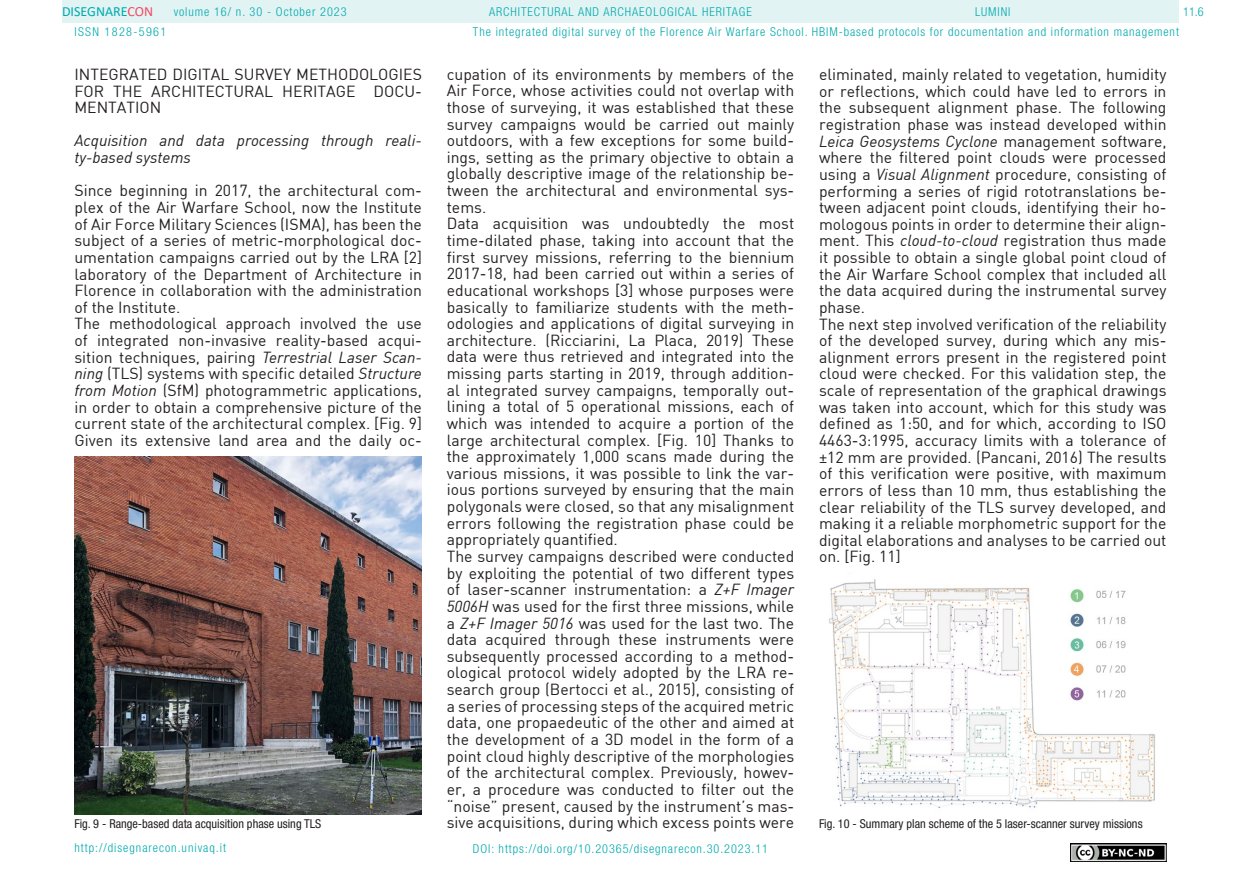
<style>
.page{position:relative;width:1241px;height:893px;background:#fff}
.page>*{position:absolute;margin:0;border:0;box-sizing:border-box;transform-origin:0 0}
.t1{font:15.75px/16.6px "DIN";color:#231f20}
.t2{font:italic 15.75px/16.6px "DIN";color:#231f20}
.t3{font:14px "Calibri";color:#00aaad}
.t4{font:300 condensed 12.25px "Helvetica Neue LT Std";letter-spacing:.075em;color:#00aaad}
.t5{font:condensed 12.25px "Helvetica Neue LT Std";color:#231f20}
.t6{font:300 condensed 12.25px "Helvetica Neue LT Std";letter-spacing:.11em;color:#00aaad}
.s1{color:#f24862}
.s2{font-style:italic}
</style>
<div class="page">
<div style="left:62px;top:0;width:1116px;height:23px;background:#e2f3f4"></div>
<img style="left:1070px;top:843px;width:96px;height:18px">
<img style="left:74px;top:456px;width:348px;height:358px">
<img style="left:829px;top:579px;width:327px;height:229px">
<p class="t3" style="left:62px;top:2px;width:93px">DISEGNARE<span class="s1">CON</span></p>
<p class="t4" style="left:974px;top:5px;width:37px">LUMINI</p>
<p class="t4" style="left:174px;top:5px;width:174px">volume 16/ n. 30 - October 2023</p>
<p class="t4" style="left:489px;top:5px;width:264px">ARCHITECTURAL AND ARCHAEOLOGICAL HERITAGE</p>
<p class="t4" style="left:1182px;top:5px;width:22px">11.6</p>
<p class="t6" style="left:74px;top:24px;width:93px">ISSN 1828-5961</p>
<p class="t4" style="left:473px;top:25px;width:707px">The integrated digital survey of the Florence Air Warfare School. HBIM-based protocols for documentation and information management</p>
<p class="t1" style="left:446px;top:65px;width:349px">cupation of its environments by members of the Air Force, whose activities could not overlap with those of surveying, it was established that these survey campaigns would be carried out mainly outdoors, with a few exceptions for some build&shy;ings, setting as the primary objective to obtain a globally descriptive image of the relationship be&shy;tween the architectural and environmental sys&shy;tems.<br>Data acquisition was undoubtedly the most time-dilated phase, taking into account that the first survey missions, referring to the biennium 2017-18, had been carried out within a series of educational workshops [3] whose purposes were basically to familiarize students with the meth&shy;odologies and applications of digital surveying in architecture. (Ricciarini, La Placa, 2019) These data were thus retrieved and integrated into the missing parts starting in 2019, through addition&shy;al integrated survey campaigns, temporally out&shy;lining a total of 5 operational missions, each of which was intended to acquire a portion of the large architectural complex. [Fig. 10] Thanks to the approximately 1,000 scans made during the various missions, it was possible to link the var&shy;ious portions surveyed by ensuring that the main polygonals were closed, so that any misalignment errors following the registration phase could be appropriately quantified.<br>The survey campaigns described were conducted by exploiting the potential of two different types of laser-scanner instrumentation: a <span class="s2">Z+F Imager 5006H</span> was used for the first three missions, while a <span class="s2">Z+F Imager 5016</span> was used for the last two. The data acquired through these instruments were subsequently processed according to a method&shy;ological protocol widely adopted by the LRA re&shy;search group (Bertocci et al., 2015), consisting of a series of processing steps of the acquired metric data, one propaedeutic of the other and aimed at the development of a 3D model in the form of a point cloud highly descriptive of the morphologies of the architectural complex. Previously, howev&shy;er, a procedure was conducted to filter out the “noise” present, caused by the instrument’s mas&shy;sive acquisitions, during which excess points were</p>
<p class="t1" style="left:74px;top:66px;width:349px;text-align:justify">INTEGRATED DIGITAL SURVEY METHODOLOGIES FOR THE ARCHITECTURAL HERITAGE DOCU-MENTATION</p>
<p class="t2" style="left:74px;top:132px;width:349px">Acquisition and data processing through reali&shy;ty-based systems</p>
<p class="t1" style="left:74px;top:182px;width:349px">Since beginning in 2017, the architectural com&shy;plex of the Air Warfare School, now the Institute of Air Force Military Sciences (ISMA), has been the subject of a series of metric-morphological doc&shy;umentation campaigns carried out by the LRA [2] laboratory of the Department of Architecture in Florence in collaboration with the administration of the Institute.<br>The methodological approach involved the use of integrated non-invasive reality-based acqui&shy;sition techniques, pairing <span class="s2">Terrestrial Laser Scan&shy;ning</span> (TLS) systems with specific detailed <span class="s2">Structure from Motion</span> (SfM) photogrammetric applications, in order to obtain a comprehensive picture of the current state of the architectural complex. [Fig. 9] Given its extensive land area and the daily oc-</p>
<p class="t1" style="left:819px;top:66px;width:349px">eliminated, mainly related to vegetation, humidity or reflections, which could have led to errors in the subsequent alignment phase. The following registration phase was instead developed within <span class="s2">Leica Geosystems Cyclone</span> management software, where the filtered point clouds were processed using a <span class="s2">Visual Alignment</span> procedure, consisting of performing a series of rigid rototranslations be&shy;tween adjacent point clouds, identifying their ho&shy;mologous points in order to determine their align&shy;ment. This <span class="s2">cloud-to-cloud</span> registration thus made it possible to obtain a single global point cloud of the Air Warfare School complex that included all the data acquired during the instrumental survey phase.<br>The next step involved verification of the reliability of the developed survey, during which any mis&shy;alignment errors present in the registered point cloud were checked. For this validation step, the scale of representation of the graphical drawings was taken into account, which for this study was defined as 1:50, and for which, according to ISO 4463-3:1995, accuracy limits with a tolerance of ±12 mm are provided. (Pancani, 2016) The results of this verification were positive, with maximum errors of less than 10 mm, thus establishing the clear reliability of the TLS survey developed, and making it a reliable morphometric support for the digital elaborations and analyses to be carried out on. [Fig. 11]</p>
<p class="t5" style="left:74px;top:816px;width:248px">Fig. 9 - Range-based data acquisition phase using TLS</p>
<p class="t5" style="left:818px;top:816px;width:325px">Fig. 10 - Summary plan scheme of the 5 laser-scanner survey missions</p>
<p class="t4" style="left:74px;top:841px;width:153px">http://disegnarecon.univaq.it</p>
<p class="t4" style="left:473px;top:842px;width:296px">DOI: https://doi.org/10.20365/disegnarecon.30.2023.11</p>
</div>
